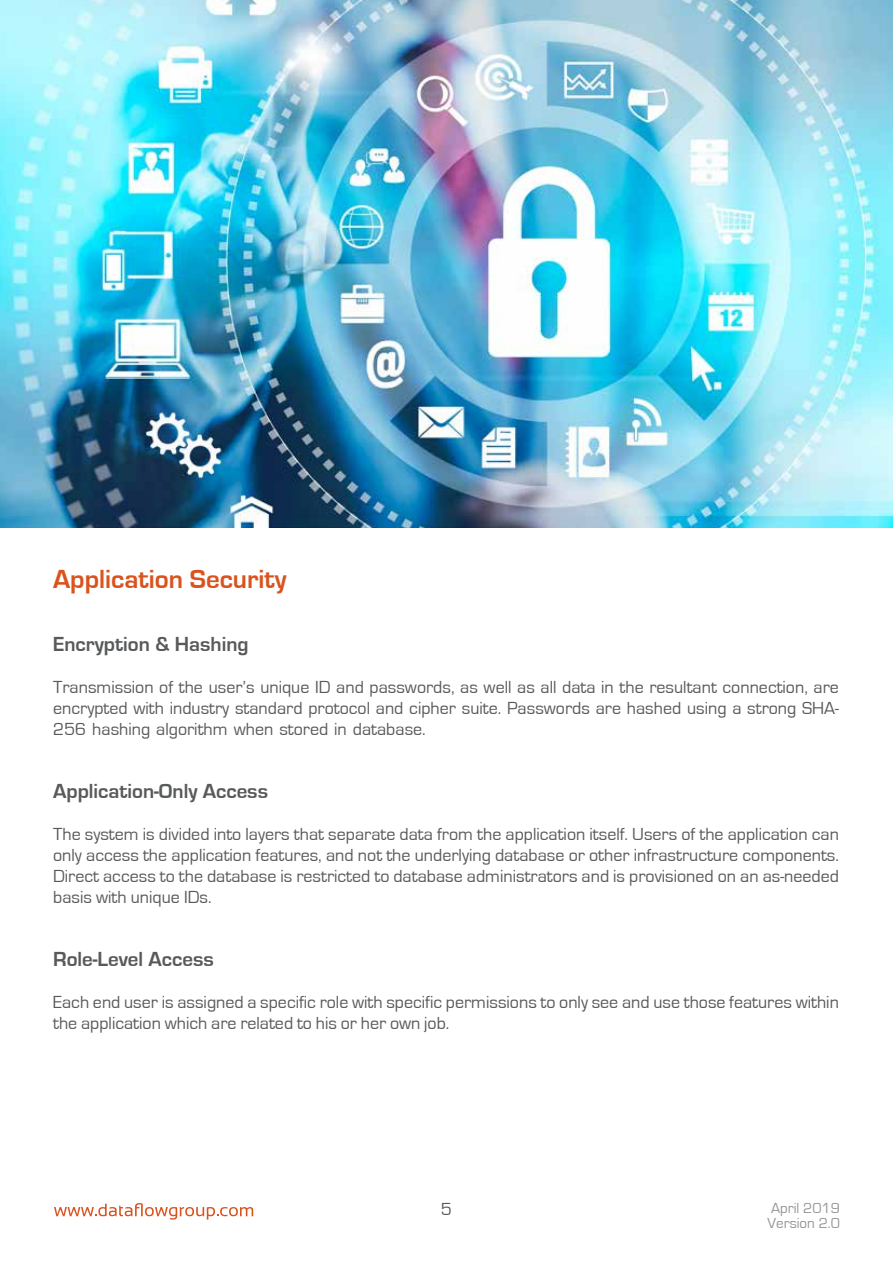
<style>
.page{position:relative;width:893px;height:1263px;background:#fff}
.page>*{position:absolute;margin:0;border:0;box-sizing:border-box;transform-origin:0 0}
.t1{font:700 27px "Eurostile";color:#d9531e}
.t2{font:700 21px "Eurostile";color:#58595b}
.t3{font:18px/21px "Eurostile";color:#58595b;text-align:justify}
.t4{font:15px/15px "Eurostile";color:#939598}
</style>
<div class="page">
<svg style="left:54px;top:1203px;width:199px;height:16px"></svg>
<img style="left:0;top:0;width:893px;height:527px">
<h1 class="t1" style="left:53px;top:564px;width:235px">Application Security</h1>
<p class="t2" style="left:53px;top:632px;width:197px">Encryption &amp; Hashing</p>
<p class="t3" style="left:53px;top:677px;width:787px">Transmission of the user’s unique ID and passwords, as well as all data in the resultant connection, are encrypted with industry standard protocol and cipher suite. Passwords are hashed using a strong SHA-256 hashing algorithm when stored in database.</p>
<p class="t2" style="left:53px;top:779px;width:216px">Application-Only Access</p>
<p class="t3" style="left:53px;top:824px;width:787px">The system is divided into layers that separate data from the application itself. Users of the application can only access the application features, and not the underlying database or other infrastructure components.<br>Direct access to the database is restricted to database administrators and is provisioned on an as-needed basis with unique IDs.</p>
<p class="t2" style="left:53px;top:947px;width:162px">Role-Level Access</p>
<p class="t3" style="left:53px;top:992px;width:787px">Each end user is assigned a specific role with specific permissions to only see and use those features within the application which are related to his or her own job.</p>
<p class="t3" style="left:441px;top:1199px;width:13px">5</p>
<p class="t4" style="left:768px;top:1201px;width:74px">April 2019<br>Version 2.0</p>
</div>
